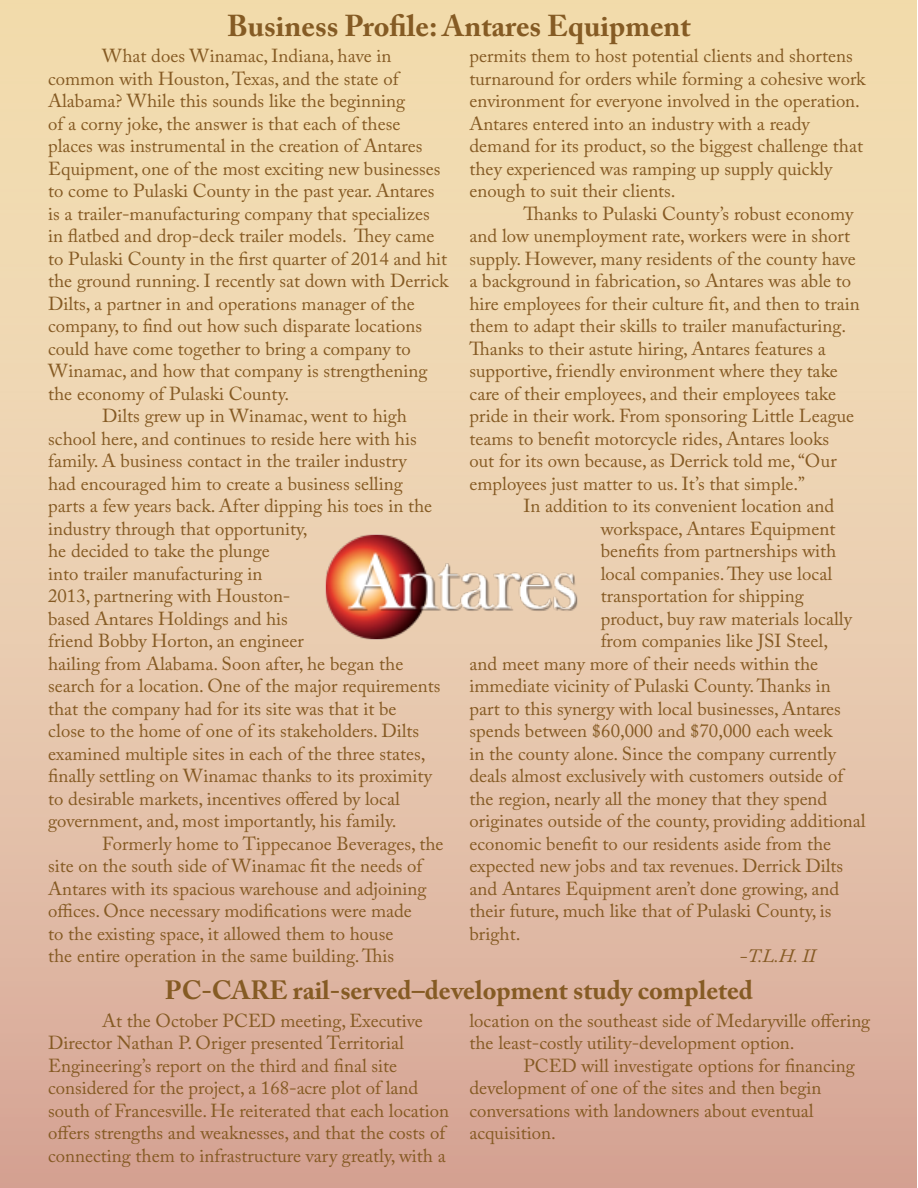
<style>
.page{position:relative;width:918px;height:1188px;background:#fff}
.page>*{position:absolute;margin:0;border:0;box-sizing:border-box;transform-origin:0 0}
.t1{font:700 30px "Adobe Caslon Pro";color:#855b24}
.t2{font:700 26.25px "Adobe Caslon Pro";color:#855b24}
.t3{font:18.75px/22.5px "Adobe Caslon Pro";color:#855a23}
.t4{font:italic 18.75px "Adobe Caslon Pro";color:#855a23}
.s1{color:#855a24}
</style>
<div class="page">
<div style="left:1px;top:0;width:916px;height:1186px;background:linear-gradient(to bottom,#f7e6b8,#d9ac9e)"></div>
<hr style="left:917px;top:3px;width:1px;height:1185px;background:#eecf8e">
<img style="left:324px;top:534px;width:270px;height:106px">
<p class="t1" style="left:227px;top:8px;width:465px">Business Profile: Antares Equipment</p>
<p class="t3" style="left:48px;top:45px;width:402px;text-indent:54px">What does Winamac, Indiana, have in common with Houston, Texas, and the state of Alabama? While this sounds like the beginning<br>of a corny joke, the answer is that each of these places was instrumental in the creation of Antares Equipment, one of the most exciting new businesses to come to Pulaski County in the past year. Antares is a trailer-manufacturing company that specializes in flatbed and drop-deck trailer models. They came to Pulaski County in the first quarter of 2014 and hit the ground running. I recently sat down with Derrick Dilts, a partner in and operations manager of the company, to find out how such disparate locations could have come together to bring a company to Winamac, and how that company is strengthening the economy of Pulaski County.</p>
<p class="t3" style="left:48px;top:405px;width:394px;text-indent:54px">Dilts grew up in Winamac, went to high school here, and continues to reside here with his family. A business contact in the trailer industry<br>had encouraged him to create a business selling parts a few years back. After dipping his toes in the industry through that opportunity,<br>he decided to take the plunge<br>into trailer manufacturing in<br>2013, partnering with Houston-<br>based Antares Holdings and his<br>friend Bobby Horton, an engineer<br>hailing from Alabama. Soon after, he began the search for a location. One of the major requirements that the company had for its site was that it be<br>close to the home of one of its stakeholders. Dilts examined multiple sites in each of the three states, finally settling on Winamac thanks to its proximity to desirable markets, incentives offered by local government, and, most importantly, his family.</p>
<p class="t3" style="left:48px;top:832px;width:397px;text-indent:54px">Formerly home to Tippecanoe Beverages, the site on the south side of Winamac fit the needs of Antares with its spacious warehouse and adjoining offices. Once necessary modifications were made<br>to the existing space, it allowed them to house<br>the entire operation in the same building. This</p>
<p class="t3" style="left:470px;top:45px;width:398px">permits them to host potential clients and shortens turnaround for orders while forming a cohesive work environment for everyone involved in the operation.</p>
<p class="t3" style="left:470px;top:112px;width:395px">Antares entered into an industry with a ready demand for its product, so the biggest challenge that they experienced was ramping up supply quickly enough to suit their clients.</p>
<p class="t3" style="left:470px;top:202px;width:392px;text-indent:54px">Thanks to Pulaski County’s robust economy and low unemployment rate, workers were in short supply. However, many residents of the county have a background in fabrication, so Antares was able to hire employees for their culture fit, and then to train them to adapt their skills to trailer manufacturing.<br>Thanks to their astute hiring, Antares features a supportive, friendly environment where they take care of their employees, and their employees take pride in their work. <span class="s1">From sponsoring Little League teams to benefit</span> motorcycle rides, Antares looks<br>out for its own because, as Derrick told me, “Our employees just matter to us. It’s that simple.”</p>
<p class="t3" style="left:524px;top:495px;width:312px">In addition to its convenient location and</p>
<p class="t3" style="left:601px;top:517px;width:236px">workspace, Antares Equipment</p>
<p class="t3" style="left:601px;top:540px;width:237px">benefits from partnerships with</p>
<p class="t3" style="left:601px;top:562px;width:233px">local companies. They use local</p>
<p class="t3" style="left:601px;top:585px;width:205px">transportation for shipping</p>
<p class="t3" style="left:601px;top:607px;width:253px">product, buy raw materials locally</p>
<p class="t3" style="left:601px;top:630px;width:229px">from companies like JSI Steel,</p>
<p class="t3" style="left:470px;top:652px;width:350px">and meet many more of their needs within the</p>
<p class="t3" style="left:470px;top:675px;width:363px">immediate vicinity of Pulaski County. Thanks in</p>
<p class="t3" style="left:470px;top:697px;width:373px">part to this synergy with local businesses, Antares</p>
<p class="t3" style="left:470px;top:720px;width:365px">spends between $60,000 and $70,000 each week</p>
<p class="t3" style="left:470px;top:742px;width:369px">in the county alone. Since the company currently</p>
<p class="t3" style="left:470px;top:765px;width:377px">deals almost exclusively with customers outside of</p>
<p class="t3" style="left:470px;top:787px;width:359px">the region, nearly all the money that they spend</p>
<p class="t3" style="left:470px;top:810px;width:398px">originates outside of the county, providing additional</p>
<p class="t3" style="left:470px;top:832px;width:363px">economic benefit to our residents aside from the</p>
<p class="t3" style="left:470px;top:855px;width:375px">expected new jobs and tax revenues. Derrick Dilts</p>
<p class="t3" style="left:470px;top:877px;width:371px">and Antares Equipment aren’t done growing, and</p>
<p class="t3" style="left:470px;top:900px;width:364px">their future, much like that of Pulaski County, is</p>
<p class="t3" style="left:470px;top:922px;width:52px">bright.</p>
<p class="t4" style="left:740px;top:945px;width:78px">-T.L.H. II</p>
<p class="t2" style="left:165px;top:975px;width:590px">PC-CARE rail-served–development study completed</p>
<p class="t3" style="left:48px;top:1009px;width:402px;text-indent:54px">At the October PCED meeting, Executive Director Nathan P. Origer presented Territorial Engineering’s report on the third and final site considered for the project, a 168-acre plot of land south of Francesville. He reiterated that each location offers strengths and weaknesses, and that the costs of connecting them to infrastructure vary greatly, with a</p>
<p class="t3" style="left:470px;top:1009px;width:402px">location on the southeast side of Medaryville offering</p>
<p class="t3" style="left:470px;top:1032px;width:327px">the least-costly utility-development option.</p>
<p class="t3" style="left:524px;top:1054px;width:333px">PCED will investigate options for financing</p>
<p class="t3" style="left:470px;top:1077px;width:353px">development of one of the sites and then begin</p>
<p class="t3" style="left:470px;top:1099px;width:346px">conversations with landowners about eventual</p>
<p class="t3" style="left:470px;top:1122px;width:88px">acquisition.</p>
</div>
